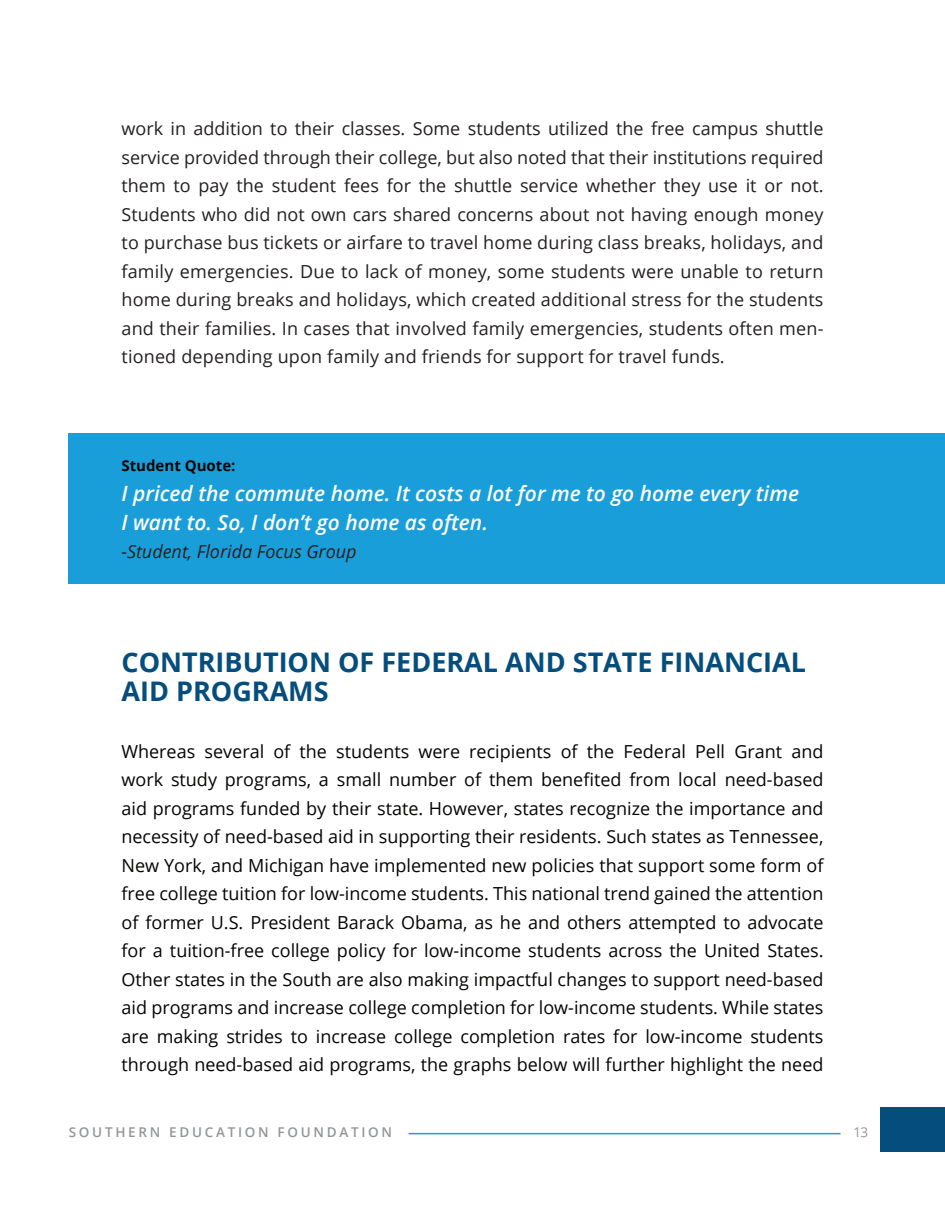
<style>
.page{position:relative;width:945px;height:1215px;background:#fff}
.page>*{position:absolute;margin:0;border:0;box-sizing:border-box;transform-origin:0 0}
.t1{font:700 27px/28.5px "Open Sans";color:#044d7c}
.t2{font:italic 600 21px/28.5px "Open Sans";color:#fff}
.t3{font:18px/28.5px "Open Sans";color:#040503;text-align:justify}
.t4{font:18px/28.5px "Open Sans";letter-spacing:.01em;color:#231f20;text-align:justify}
.t5{font:italic 18px "Open Sans";color:#231f20}
.t6{font:700 15px "Open Sans";color:#040503}
.t7{font:600 13.5px "Open Sans";letter-spacing:.2em;color:#939598}
.t8{font:13.5px "Open Sans";color:#939598}
</style>
<div class="page">
<hr style="left:409px;top:1133px;width:432px;height:1px;background:#199eda">
<div style="left:881px;top:1107px;width:64px;height:44px;background:#044d7c"></div>
<div style="left:69px;top:433px;width:876px;height:151px;background:#199eda"></div>
<p class="t4" style="left:122px;top:114px;width:704px">work in addition to their classes. Some students utilized the free campus shuttle service provided through their college, but also noted that their institutions required them to pay the student fees for the shuttle service whether they use it or not.<br>Students who did not own cars shared concerns about not having enough money to purchase bus tickets or airfare to travel home during class breaks, holidays, and family emergencies. Due to lack of money, some students were unable to return home during breaks and holidays, which created additional stress for the students and their families. In cases that involved family emergencies, students often men&shy;tioned depending upon family and friends for support for travel funds.</p>
<p class="t6" style="left:122px;top:455px;width:115px">Student Quote:</p>
<p class="t2" style="left:122px;top:479px;width:679px">I priced the commute home. It costs a lot for me to go home every time<br>I want to. So, I don’t go home as often.</p>
<p class="t5" style="left:122px;top:539px;width:237px">-Student, Florida Focus Group</p>
<h1 class="t1" style="left:122px;top:648px;width:686px">CONTRIBUTION OF FEDERAL AND STATE FINANCIAL<br>AID PROGRAMS</h1>
<p class="t3" style="left:122px;top:737px;width:704px">Whereas several of the students were recipients of the Federal Pell Grant and work study programs, a small number of them benefited from local need-based aid programs funded by their state. However, states recognize the importance and necessity of need-based aid in supporting their residents. Such states as Tennessee, New York, and Michigan have implemented new policies that support some form of free college tuition for low-income students. This national trend gained the attention of former U.S. President Barack Obama, as he and others attempted to advocate for a tuition-free college policy for low-income students across the United States.<br>Other states in the South are also making impactful changes to support need-based aid programs and increase college completion for low-income students. While states are making strides to increase college completion rates for low-income students through need-based aid programs, the graphs below will further highlight the need</p>
<p class="t7" style="left:69px;top:1123px;width:325px">SOUTHERN EDUCATION FOUNDATION</p>
<p class="t8" style="left:853px;top:1123px;width:16px">13</p>
</div>
